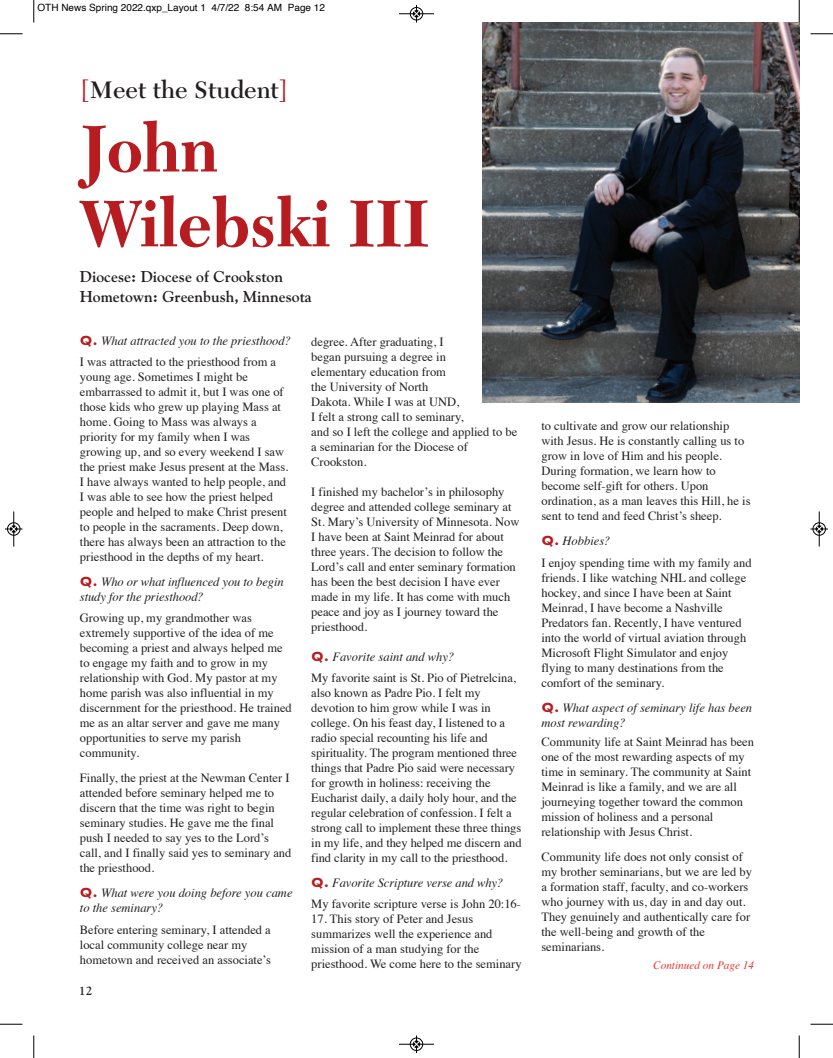
<style>
.page{position:relative;width:833px;height:1058px;background:#fff}
.page>*{position:absolute;margin:0;border:0;box-sizing:border-box;transform-origin:0 0}
.t1{font:700 68.75px/74.8px "New Caledonia";color:#b61c20;scale:.93 1}
.t2{font:600 25px "New Caledonia";color:#231f20}
.t3{font:700 15.62px/20px "Goudy";color:#231f20}
.t4{font:12.5px/15px "Times";color:#231f20}
.t5{font:italic 12.5px/15px "Times";color:#231f20}
.t6{font:700 12.5px "Goudy";color:#231f20}
.t7{font:italic 11.25px "Times";color:#eb342d}
.t8{font:10px "Helvetica";color:#000}
.s1{color:#b61c20}
.s2{font-family:"Copperplate Thirty Three BC";font-size:17.5px;color:#b61c20}
.s3{font-style:italic}
.s4{font-family:"Copperplate Thirty Three BC";font-style:normal;font-size:17.5px;color:#b61c20}
</style>
<div class="page">
<img style="left:483px;top:22px;width:316px;height:380px">
<svg style="left:33px;top:0;width:2px;height:22px"></svg>
<svg style="left:0;top:33px;width:22px;height:2px"></svg>
<svg style="left:798px;top:0;width:2px;height:22px"></svg>
<svg style="left:810px;top:33px;width:22px;height:2px"></svg>
<svg style="left:33px;top:1035px;width:2px;height:23px"></svg>
<svg style="left:0;top:1023px;width:22px;height:2px"></svg>
<svg style="left:798px;top:1035px;width:2px;height:23px"></svg>
<svg style="left:810px;top:1023px;width:22px;height:2px"></svg>
<hr style="left:399px;top:14px;width:35px;height:1px;background:#000">
<div style="left:410px;top:7px;width:13px;height:13px;border:1px solid #000;border-radius:50%"></div>
<svg style="left:413px;top:5px;width:6px;height:17px"></svg>
<hr style="left:399px;top:1044px;width:35px;height:1px;background:#000">
<div style="left:410px;top:1037px;width:13px;height:13px;border:1px solid #000;border-radius:50%"></div>
<svg style="left:413px;top:1035px;width:6px;height:17px"></svg>
<hr style="left:14px;top:511px;width:1px;height:35px;background:#000">
<div style="left:7px;top:522px;width:13px;height:13px;border:1px solid #000;border-radius:50%"></div>
<svg style="left:5px;top:526px;width:17px;height:6px"></svg>
<hr style="left:819px;top:511px;width:1px;height:35px;background:#000">
<div style="left:812px;top:522px;width:13px;height:13px;border:1px solid #000;border-radius:50%"></div>
<svg style="left:810px;top:526px;width:18px;height:6px"></svg>
<p class="t8" style="left:38px;top:4px;width:289px">OTH News Spring 2022.qxp_Layout 1 4/7/22 8:54 AM Page 12</p>
<h2 class="t2" style="left:81px;top:79px;width:207px"><span class="s1">[</span>Meet the Student<span class="s1">]</span></h2>
<h1 class="t1" style="left:80px;top:119px;width:377px">John<br>Wilebski III</h1>
<p class="t3" style="left:80px;top:267px;width:233px">Diocese: Diocese of Crookston<br>Hometown: Greenbush, Minnesota</p>
<p class="t4" style="left:80px;top:331px;width:213px;line-height:21.2px"><span class="s2">Q.</span> <span class="s3">What attracted you to the priesthood?<br></span>I was attracted to the priesthood from a</p>
<p class="t4" style="left:80px;top:370px;width:210px">young age. Sometimes I might be embarrassed to admit it, but I was one of those kids who grew up playing Mass at home. Going to Mass was always a priority for my family when I was growing up, and so every weekend I saw the priest make Jesus present at the Mass.<br>I have always wanted to help people, and I was able to see how the priest helped people and helped to make Christ present to people in the sacraments. Deep down, there has always been an attraction to the priesthood in the depths of my heart.</p>
<p class="t5" style="left:80px;top:575px;width:205px"><span class="s4">Q.</span> Who or what influenced you to begin study for the priesthood?</p>
<p class="t4" style="left:80px;top:611px;width:213px">Growing up, my grandmother was extremely supportive of the idea of me becoming a priest and always helped me to engage my faith and to grow in my relationship with God. My pastor at my home parish was also influential in my discernment for the priesthood. He trained me as an altar server and gave me many opportunities to serve my parish community.</p>
<p class="t4" style="left:80px;top:771px;width:213px">Finally, the priest at the Newman Center I attended before seminary helped me to discern that the time was right to begin seminary studies. He gave me the final push I needed to say yes to the Lord’s call, and I finally said yes to seminary and the priesthood.</p>
<p class="t5" style="left:80px;top:886px;width:214px"><span class="s4">Q.</span> What were you doing before you came to the seminary?</p>
<p class="t4" style="left:80px;top:923px;width:192px">Before entering seminary, I attended a local community college near my hometown and received an associate’s</p>
<p class="t6" style="left:79px;top:985px;width:15px">12</p>
<p class="t4" style="left:311px;top:335px;width:207px">degree. After graduating, I<br>began pursuing a degree in<br>elementary education from<br>the University of North<br>Dakota. While I was at UND,<br>I felt a strong call to seminary,<br>and so I left the college and applied to be a seminarian for the Diocese of<br>Crookston.</p>
<p class="t4" style="left:311px;top:485px;width:209px">I finished my bachelor’s in philosophy degree and attended college seminary at St. Mary’s University of Minnesota. Now I have been at Saint Meinrad for about three years. The decision to follow the Lord’s call and enter seminary formation has been the best decision I have ever made in my life. It has come with much peace and joy as I journey toward the priesthood.</p>
<p class="t4" style="left:311px;top:647px;width:206px;line-height:21.2px"><span class="s2">Q.</span> <span class="s3">Favorite saint and why?<br></span>My favorite saint is St. Pio of Pietrelcina,</p>
<p class="t4" style="left:311px;top:686px;width:212px">also known as Padre Pio. I felt my devotion to him grow while I was in college. On his feast day, I listened to a radio special recounting his life and spirituality. The program mentioned three things that Padre Pio said were necessary for growth in holiness: receiving the Eucharist daily, a daily holy hour, and the regular celebration of confession. I felt a strong call to implement these three things in my life, and they helped me discern and find clarity in my call to the priesthood.</p>
<p class="t4" style="left:311px;top:873px;width:211px;line-height:21.2px"><span class="s2">Q.</span> <span class="s3">Favorite Scripture verse and why?<br></span>My favorite scripture verse is John 20:16-</p>
<p class="t4" style="left:311px;top:912px;width:212px">17. This story of Peter and Jesus summarizes well the experience and mission of a man studying for the priesthood. We come here to the seminary</p>
<p class="t4" style="left:541px;top:420px;width:211px">to cultivate and grow our relationship with Jesus. He is constantly calling us to grow in love of Him and his people.<br>During formation, we learn how to become self-gift for others. Upon ordination, as a man leaves this Hill, he is sent to tend and feed Christ’s sheep.</p>
<p class="t4" style="left:541px;top:531px;width:212px;line-height:21.2px"><span class="s2">Q.</span> <span class="s3">Hobbies?<br></span>I enjoy spending time with my family and</p>
<p class="t4" style="left:541px;top:571px;width:206px">friends. I like watching NHL and college hockey, and since I have been at Saint Meinrad, I have become a Nashville Predators fan. Recently, I have ventured into the world of virtual aviation through Microsoft Flight Simulator and enjoy flying to many destinations from the comfort of the seminary.</p>
<p class="t5" style="left:541px;top:701px;width:212px"><span class="s4">Q.</span> What aspect of seminary life has been most rewarding?</p>
<p class="t4" style="left:541px;top:735px;width:214px">Community life at Saint Meinrad has been one of the most rewarding aspects of my time in seminary. The community at Saint Meinrad is like a family, and we are all journeying together toward the common mission of holiness and a personal relationship with Jesus Christ.</p>
<p class="t4" style="left:541px;top:850px;width:212px">Community life does not only consist of my brother seminarians, but we are led by a formation staff, faculty, and co-workers who journey with us, day in and day out.<br>They genuinely and authentically care for the well-being and growth of the seminarians.</p>
<p class="t7" style="left:653px;top:960px;width:102px">Continued on Page 14</p>
</div>
